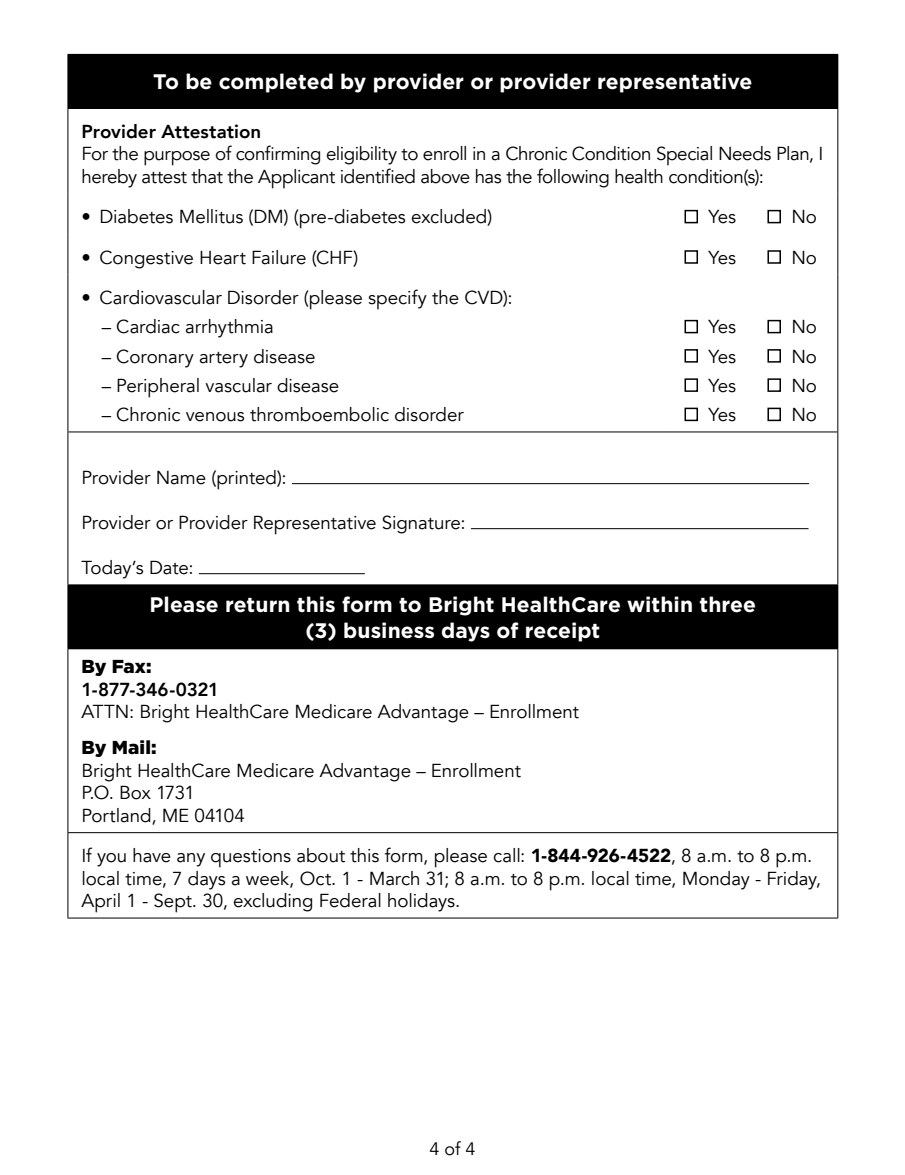
<style>
.page{position:relative;width:905px;height:1175px;background:#fff}
.page>*{position:absolute;margin:0;border:0;box-sizing:border-box;transform-origin:0 0}
.t1{font:700 21px/25.5px "Gotham";color:#fff;text-align:center}
.t2{font:18.75px/22.5px "Avenir";letter-spacing:-.005em;color:#000}
.t3{font:18.75px/22.5px "Avenir";letter-spacing:-.025em;color:#000}
.t4{font:18px "Avenir";color:#000}
.s1{font-weight:800}
.s2{font-family:"Gotham";font-weight:900}
.s3{font-weight:900}
</style>
<div class="page">
<div style="left:68px;top:54px;width:769px;height:54px;background:#000"></div>
<div style="left:68px;top:585px;width:769px;height:64px;background:#000"></div>
<hr style="left:68px;top:108px;width:603px;height:1px;background:#000">
<hr style="left:68px;top:109px;width:1px;height:85px;background:#000">
<hr style="left:671px;top:108px;width:167px;height:1px;background:#000">
<hr style="left:837px;top:109px;width:1px;height:85px;background:#000">
<hr style="left:68px;top:194px;width:1px;height:40px;background:#000">
<hr style="left:837px;top:194px;width:1px;height:40px;background:#000">
<hr style="left:68px;top:234px;width:1px;height:40px;background:#000">
<hr style="left:837px;top:234px;width:1px;height:40px;background:#000">
<hr style="left:68px;top:274px;width:1px;height:157px;background:#000">
<hr style="left:837px;top:274px;width:1px;height:157px;background:#000">
<hr style="left:68px;top:431px;width:603px;height:1px;background:#000">
<hr style="left:671px;top:431px;width:167px;height:1px;background:#000">
<hr style="left:671px;top:54px;width:167px;height:1px;background:#000">
<hr style="left:837px;top:55px;width:1px;height:53px;background:#000">
<hr style="left:68px;top:432px;width:1px;height:152px;background:#000">
<hr style="left:837px;top:432px;width:1px;height:152px;background:#000">
<hr style="left:68px;top:584px;width:603px;height:1px;background:#000">
<hr style="left:671px;top:584px;width:167px;height:1px;background:#000">
<hr style="left:837px;top:585px;width:1px;height:63px;background:#000">
<hr style="left:68px;top:649px;width:1px;height:183px;background:#000">
<hr style="left:671px;top:648px;width:167px;height:1px;background:#000">
<hr style="left:837px;top:649px;width:1px;height:183px;background:#000">
<hr style="left:68px;top:832px;width:603px;height:1px;background:#000">
<hr style="left:68px;top:833px;width:1px;height:84px;background:#000">
<hr style="left:671px;top:832px;width:167px;height:1px;background:#000">
<hr style="left:837px;top:833px;width:1px;height:84px;background:#000">
<hr style="left:68px;top:917px;width:603px;height:1px;background:#000">
<hr style="left:671px;top:917px;width:167px;height:1px;background:#000">
<svg style="left:684px;top:209px;width:97px;height:213px"></svg>
<hr style="left:292px;top:483px;width:517px;height:1px;background:#000">
<hr style="left:471px;top:528px;width:337px;height:1px;background:#000">
<hr style="left:199px;top:573px;width:166px;height:1px;background:#000">
<p class="t1" style="left:153px;top:69px;width:600px">To be completed by provider or provider representative</p>
<p class="t3" style="left:81px;top:121px;width:743px"><span class="s1">Provider Attestation<br></span>For the purpose of confirming eligibility to enroll in a Chronic Condition Special Needs Plan, I hereby attest that the Applicant identified above has the following health condition(s):</p>
<p class="t2" style="left:81px;top:206px;width:412px">• Diabetes Mellitus (DM) (pre-diabetes excluded)</p>
<p class="t2" style="left:708px;top:206px;width:29px">Yes</p>
<p class="t2" style="left:791px;top:206px;width:27px">No</p>
<p class="t2" style="left:81px;top:246px;width:278px">• Congestive Heart Failure (CHF)</p>
<p class="t2" style="left:708px;top:246px;width:29px">Yes</p>
<p class="t2" style="left:791px;top:246px;width:27px">No</p>
<p class="t2" style="left:81px;top:287px;width:433px">• Cardiovascular Disorder (please specify the CVD):</p>
<p class="t2" style="left:102px;top:316px;width:174px">– Cardiac arrhythmia</p>
<p class="t2" style="left:708px;top:316px;width:29px">Yes</p>
<p class="t2" style="left:791px;top:316px;width:27px">No</p>
<p class="t2" style="left:102px;top:345px;width:215px">– Coronary artery disease</p>
<p class="t2" style="left:708px;top:345px;width:29px">Yes</p>
<p class="t2" style="left:791px;top:345px;width:27px">No</p>
<p class="t2" style="left:102px;top:374px;width:239px">– Peripheral vascular disease</p>
<p class="t2" style="left:708px;top:374px;width:29px">Yes</p>
<p class="t2" style="left:791px;top:374px;width:27px">No</p>
<p class="t2" style="left:102px;top:404px;width:363px">– Chronic venous thromboembolic disorder</p>
<p class="t2" style="left:708px;top:404px;width:29px">Yes</p>
<p class="t2" style="left:791px;top:404px;width:27px">No</p>
<p class="t2" style="left:81px;top:466px;width:207px">Provider Name (printed):</p>
<p class="t2" style="left:81px;top:511px;width:386px">Provider or Provider Representative Signature:</p>
<p class="t2" style="left:81px;top:556px;width:114px">Today’s Date:</p>
<p class="t1" style="left:150px;top:592px;width:608px">Please return this form to Bright HealthCare within three (3) business days of receipt</p>
<p class="t2" style="left:81px;top:656px;width:499px"><span class="s2">By Fax:<br></span><span class="s1">1-877-346-0321<br></span>ATTN: Bright HealthCare Medicare Advantage – Enrollment</p>
<p class="t2" style="left:81px;top:737px;width:441px"><span class="s2">By Mail:<br></span>Bright HealthCare Medicare Advantage – Enrollment<br>P.O. Box 1731<br>Portland, ME 04104</p>
<p class="t2" style="left:81px;top:844px;width:741px">If you have any questions about this form, please call: <span class="s3">1-844-926-4522</span>, 8 a.m. to 8 p.m. local time, 7 days a week, Oct. 1 - March 31; 8 a.m. to 8 p.m. local time, Monday - Friday,<br>April 1 - Sept. 30, excluding Federal holidays.</p>
<p class="t4" style="left:429px;top:1137px;width:48px">4 of 4</p>
</div>
